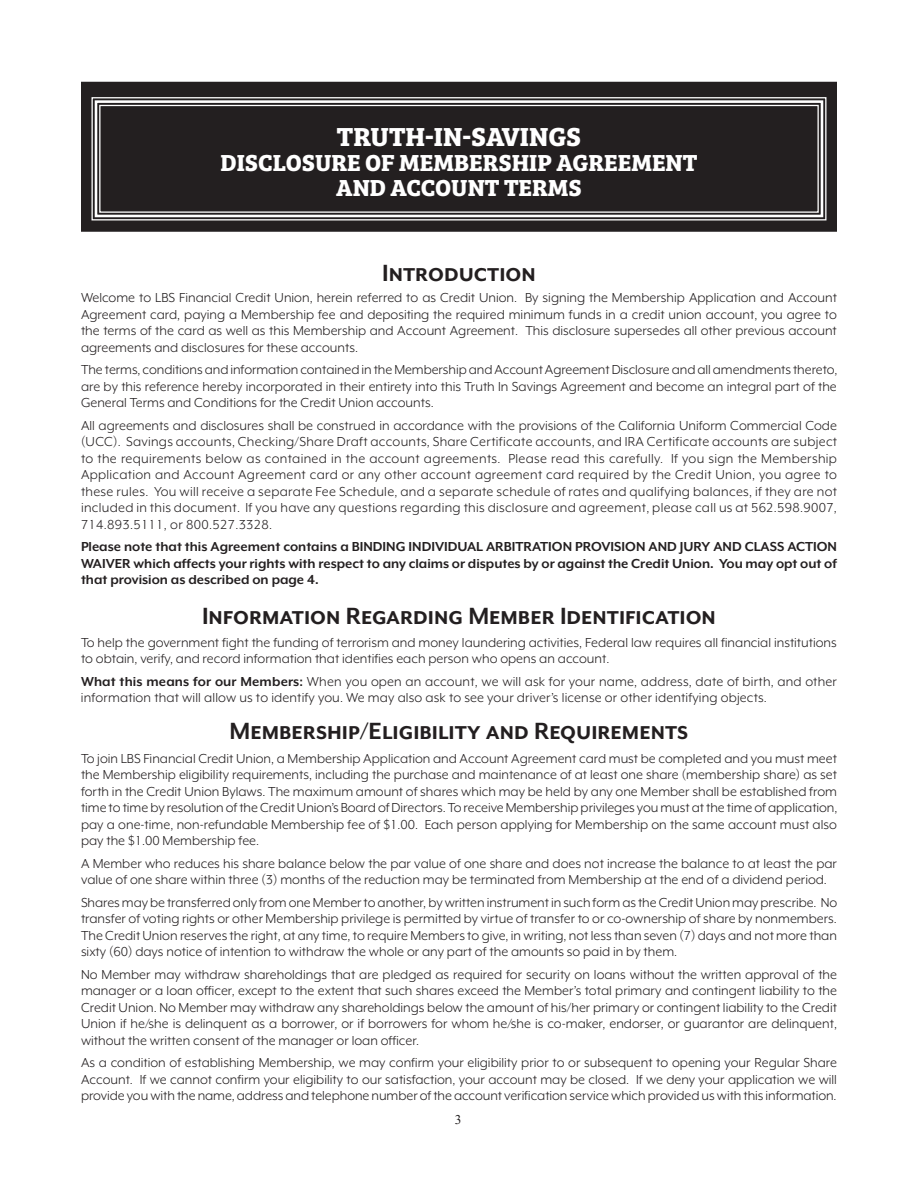
<style>
.page{position:relative;width:918px;height:1188px;background:#fff}
.page>*{position:absolute;margin:0;border:0;box-sizing:border-box;transform-origin:0 0}
.t1{font:700 27px "Mr Eaves XL Mod OT";color:#231f20}
.t2{font:700 27px "Bree Serif";color:#fff}
.t3{font:700 24px/24.8px "Bree Serif";color:#fff;text-align:center}
.t4{font:15px/16.5px "Mr Eaves XL Mod OT";color:#231f20;text-align:justify}
.t5{font:700 15px/16.5px "Mr Eaves XL Mod OT";color:#231f20;text-align:justify}
.t6{font:13.5px "Times New Roman";color:#231f20}
.s1{font-weight:700}
</style>
<div class="page">
<div style="left:82px;top:82px;width:754px;height:149px;background:#231f20"></div>
<div style="left:81px;top:82px;width:756px;height:150px;border:2px solid #231f20"></div>
<svg style="left:91px;top:97px;width:736px;height:124px"></svg>
<div style="left:95px;top:100px;width:728px;height:117px;border:3px solid #fff"></div>
<div style="left:99px;top:105px;width:720px;height:108px;border:1px solid #fff"></div>
<p class="t2" style="left:337px;top:116px;width:246px">TRUTH-IN-SAVINGS</p>
<p class="t3" style="left:220px;top:149px;width:479px">DISCLOSURE OF MEMBERSHIP AGREEMENT<br>AND ACCOUNT TERMS</p>
<h2 class="t1" style="left:382px;top:260px;width:155px">Introduction</h2>
<p class="t4" style="left:81px;top:290px;width:758px">Welcome to LBS Financial Credit Union, herein referred to as Credit Union. By signing the Membership Application and Account Agreement card, paying a Membership fee and depositing the required minimum funds in a credit union account, you agree to the terms of the card as well as this Membership and Account Agreement. This disclosure supersedes all other previous account agreements and disclosures for these accounts.</p>
<p class="t4" style="left:81px;top:362px;width:758px">The terms, conditions and information contained in the Membership and Account Agreement Disclosure and all amendments thereto, are by this reference hereby incorporated in their entirety into this Truth In Savings Agreement and become an integral part of the General Terms and Conditions for the Credit Union accounts.</p>
<p class="t4" style="left:81px;top:417px;width:758px">All agreements and disclosures shall be construed in accordance with the provisions of the California Uniform Commercial Code (UCC). Savings accounts, Checking/Share Draft accounts, Share Certificate accounts, and IRA Certificate accounts are subject to the requirements below as contained in the account agreements. Please read this carefully. If you sign the Membership Application and Account Agreement card or any other account agreement card required by the Credit Union, you agree to these rules. You will receive a separate Fee Schedule, and a separate schedule of rates and qualifying balances, if they are not included in this document. If you have any questions regarding this disclosure and agreement, please call us at 562.598.9007, 714.893.5111, or 800.527.3328.</p>
<p class="t5" style="left:81px;top:539px;width:758px">Please note that this Agreement contains a BINDING INDIVIDUAL ARBITRATION PROVISION AND JURY AND CLASS ACTION WAIVER which affects your rights with respect to any claims or disputes by or against the Credit Union. You may opt out of that provision as described on page 4.</p>
<h2 class="t1" style="left:202px;top:602px;width:515px">Information Regarding Member Identification</h2>
<p class="t4" style="left:81px;top:634px;width:757px">To help the government fight the funding of terrorism and money laundering activities, Federal law requires all financial institutions to obtain, verify, and record information that identifies each person who opens an account.</p>
<h3 class="t4" style="left:81px;top:673px;width:757px"><span class="s1">What this means for our Members:</span> When you open an account, we will ask for your name, address, date of birth, and other</h3>
<p class="t4" style="left:81px;top:689px;width:687px">information that will allow us to identify you. We may also ask to see your driver’s license or other identifying objects.</p>
<h2 class="t1" style="left:230px;top:717px;width:460px">Membership/Eligibility and Requirements</h2>
<p class="t4" style="left:81px;top:750px;width:758px">To join LBS Financial Credit Union, a Membership Application and Account Agreement card must be completed and you must meet the Membership eligibility requirements, including the purchase and maintenance of at least one share (membership share) as set forth in the Credit Union Bylaws. The maximum amount of shares which may be held by any one Member shall be established from time to time by resolution of the Credit Union’s Board of Directors. To receive Membership privileges you must at the time of application, pay a one-time, non-refundable Membership fee of $1.00. Each person applying for Membership on the same account must also pay the $1.00 Membership fee.</p>
<p class="t4" style="left:81px;top:855px;width:758px">A Member who reduces his share balance below the par value of one share and does not increase the balance to at least the par value of one share within three (3) months of the reduction may be terminated from Membership at the end of a dividend period.</p>
<p class="t4" style="left:81px;top:894px;width:758px">Shares may be transferred only from one Member to another, by written instrument in such form as the Credit Union may prescribe. No transfer of voting rights or other Membership privilege is permitted by virtue of transfer to or co-ownership of share by nonmembers.<br>The Credit Union reserves the right, at any time, to require Members to give, in writing, not less than seven (7) days and not more than sixty (60) days notice of intention to withdraw the whole or any part of the amounts so paid in by them.</p>
<p class="t4" style="left:81px;top:966px;width:758px">No Member may withdraw shareholdings that are pledged as required for security on loans without the written approval of the manager or a loan officer, except to the extent that such shares exceed the Member’s total primary and contingent liability to the Credit Union. No Member may withdraw any shareholdings below the amount of his/her primary or contingent liability to the Credit Union if he/she is delinquent as a borrower, or if borrowers for whom he/she is co-maker, endorser, or guarantor are delinquent, without the written consent of the manager or loan officer.</p>
<p class="t4" style="left:81px;top:1055px;width:758px">As a condition of establishing Membership, we may confirm your eligibility prior to or subsequent to opening your Regular Share Account. If we cannot confirm your eligibility to our satisfaction, your account may be closed. If we deny your application we will provide you with the name, address and telephone number of the account verification service which provided us with this information.</p>
<p class="t6" style="left:455px;top:1112px;width:8px">3</p>
</div>
